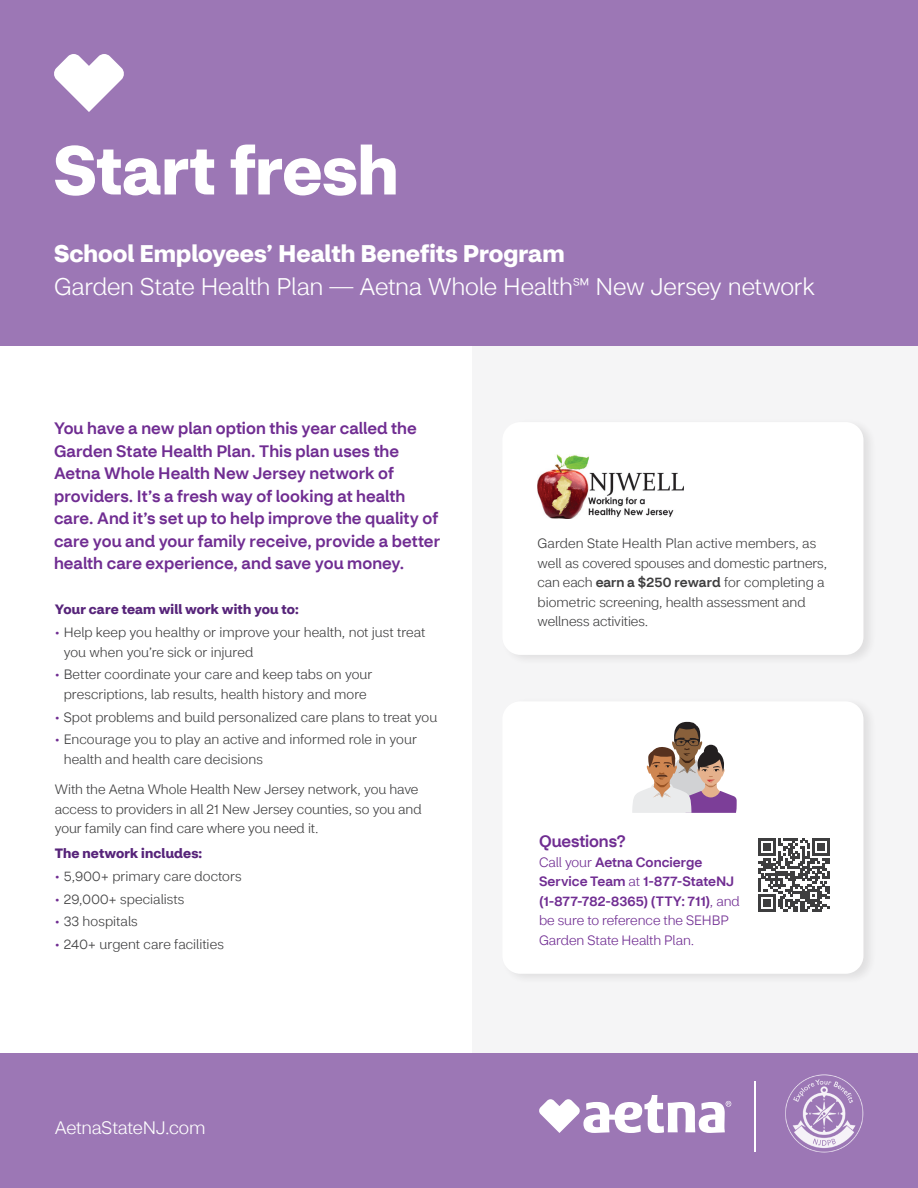
<style>
.page{position:relative;width:918px;height:1188px;background:#fff}
.page>*{position:absolute;margin:0;border:0;box-sizing:border-box;transform-origin:0 0}
.Smaller_Headline{font:700 67.5px "CVS Health Sans";letter-spacing:-.005em;color:#fff}
.Smaller_Subhead_ligh{font:300 24px "CVS Health Sans";letter-spacing:-.01em;color:#fff}
.Smaller_Subhead_bold{font:700 24px "CVS Health Sans";color:#fff}
.www_aetna_com{font:300 18px "CVS Health Sans";letter-spacing:-.01em;color:#fff}
.Introductory_body_co{font:500 16.5px/22.5px "CVS Health Sans";letter-spacing:.005em;color:#702d92}
.Body{font:500 16.5px "CVS Health Sans";letter-spacing:-.005em;color:#702d92}
.Body-2{font:300 13.5px/19.5px "CVS Health Sans";color:#3e3e3f}
.Body_Before_List_tig{font:300 13.5px/19.5px "CVS Health Sans";letter-spacing:-.005em;color:#3e3e3f}
.Body-3{font:500 13.5px/19.5px "CVS Health Sans";letter-spacing:.005em;color:#702d92}
.Body_subhead{font:700 13.5px "CVS Health Sans";letter-spacing:.01em;color:#57247a}
.s1{color:#702d92}
.s2{font-weight:500}
.s3{font-weight:300}
</style>
<div class="page">
<div style="left:472px;top:346px;width:446px;height:842px;background:#f5f5f6"></div>
<div style="left:0;top:0;width:918px;height:346px;background:#9c77b5"></div>
<svg style="left:54px;top:54px;width:70px;height:58px"></svg>
<div style="left:500px;top:418px;width:377px;height:248px;background:#efeff0"></div>
<div style="left:502px;top:422px;width:361px;height:233px;background:#fff;border-radius:18px"></div>
<img style="left:538px;top:454px;width:146px;height:64px">
<div style="left:500px;top:697px;width:377px;height:288px;background:#efeff0"></div>
<div style="left:502px;top:701px;width:361px;height:273px;background:#fff;border-radius:18px"></div>
<svg style="left:758px;top:838px;width:72px;height:74px"></svg>
<hr style="left:758px;top:909px;width:18px;height:3px;background:#3e3e3f">
<div style="left:763px;top:899px;width:8px;height:8px;background:#3e3e3f"></div>
<svg style="left:632px;top:722px;width:105px;height:91px"></svg>
<div style="left:0;top:1053px;width:918px;height:135px;background:#9c77b5"></div>
<svg style="left:539px;top:1095px;width:192px;height:38px"></svg>
<hr style="left:754px;top:1081px;width:2px;height:71px;background:#fff">
<img style="left:785px;top:1074px;width:78px;height:79px">
<h1 class="Smaller_Headline" style="left:53px;top:128px;width:347px">Start fresh</h1>
<h2 class="Smaller_Subhead_bold" style="left:54px;top:239px;width:512px">School Employees’ Health Benefits Program</h2>
<p class="Smaller_Subhead_ligh" style="left:54px;top:272px;width:762px">Garden State Health Plan — Aetna Whole Health℠ New Jersey network</p>
<p class="Introductory_body_co" style="left:54px;top:417px;width:388px">You have a new plan option this year called the Garden State Health Plan. This plan uses the Aetna Whole Health New Jersey network of providers. It’s a fresh way of looking at health care. And it’s set up to help improve the quality of care you and your family receive, provide a better health care experience, and save you money.</p>
<h5 class="Body_subhead" style="left:55px;top:601px;width:246px">Your care team will work with you to:</h5>
<p class="Body-2" style="left:64px;top:623px;width:363px;text-indent:-9px"><span class="s1">•</span> Help keep you healthy or improve your health, not just treat you when you’re sick or injured</p>
<p class="Body-2" style="left:55px;top:665px;width:319px;text-align:center"><span class="s1">•</span> Better coordinate your care and keep tabs on your prescriptions, lab results, health history and more</p>
<p class="Body-2" style="left:55px;top:707px;width:384px"><span class="s1">•</span> Spot problems and build personalized care plans to treat you</p>
<p class="Body-2" style="left:64px;top:730px;width:355px;text-indent:-9px"><span class="s1">•</span> Encourage you to play an active and informed role in your health and health care decisions</p>
<p class="Body_Before_List_tig" style="left:55px;top:780px;width:368px">With the Aetna Whole Health New Jersey network, you have access to providers in all 21 New Jersey counties, so you and your family can find care where you need it.</p>
<h5 class="Body_subhead" style="left:55px;top:845px;width:149px">The network includes:</h5>
<p class="Body-2" style="left:55px;top:866px;width:188px"><span class="s1">•</span> 5,900+ primary care doctors</p>
<p class="Body-2" style="left:55px;top:889px;width:131px"><span class="s1">•</span> 29,000+ specialists</p>
<p class="Body-2" style="left:55px;top:912px;width:85px"><span class="s1">•</span> 33 hospitals</p>
<p class="Body-2" style="left:55px;top:935px;width:171px"><span class="s1">•</span> 240+ urgent care facilities</p>
<p class="www_aetna_com" style="left:55px;top:1117px;width:152px">AetnaStateNJ.com</p>
<p class="Body-2" style="left:538px;top:534px;width:291px">Garden State Health Plan active members, as well as covered spouses and domestic partners, can each <span class="s2">earn a $250 reward</span> for completing a biometric screening, health assessment and wellness activities.</p>
<p class="Body" style="left:539px;top:831px;width:88px">Questions?</p>
<p class="Body-3" style="left:539px;top:852px;width:202px"><span class="s3">Call your</span> Aetna Concierge<br>Service Team <span class="s3">at</span> 1-877-StateNJ (1-877-782-8365) (TTY: 711)<span class="s3">, and be sure to reference the SEHBP<br>Garden State Health Plan.</span></p>
</div>
